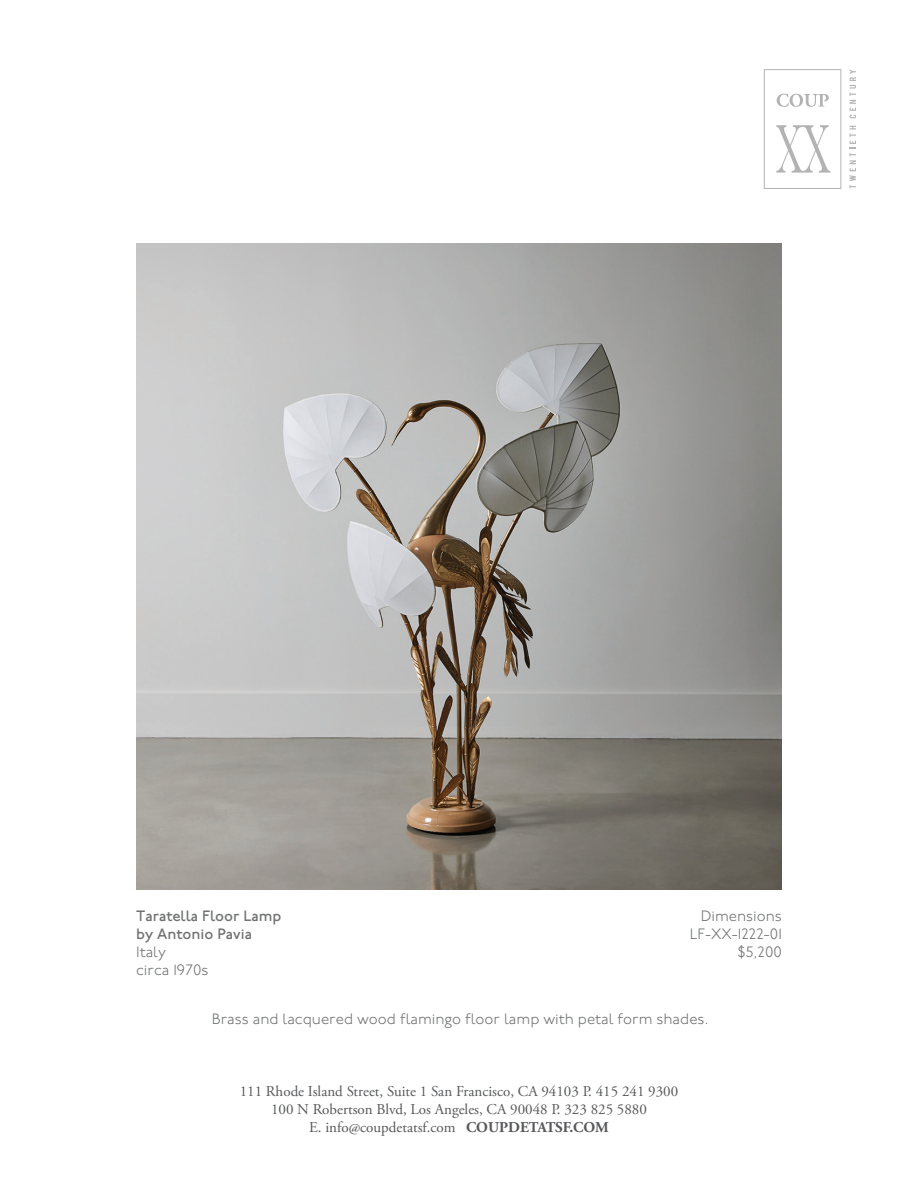
<style>
.page{position:relative;width:918px;height:1188px;background:#fff}
.page>*{position:absolute;margin:0;border:0;box-sizing:border-box;transform-origin:0 0}
.t1{font:15px/18px "Adobe Garamond Pro";color:#57585a;text-align:center}
.t2{font:300 15px/18px "P22 Underground";color:#717273}
.t3{font:500 15px/18px "P22 Underground";color:#717273}
.s1{font-weight:700}
</style>
<div class="page">
<svg style="left:850px;top:126px;width:6px;height:62px"></svg>
<svg style="left:850px;top:70px;width:6px;height:48px"></svg>
<svg style="left:764px;top:69px;width:77px;height:120px"></svg>
<img style="left:136px;top:244px;width:646px;height:646px">
<p class="t2" style="left:690px;top:908px;width:94px;text-align:right">Dimensions<br>LF-XX-1222-01 $5,200</p>
<p class="t3" style="left:136px;top:908px;width:147px">Taratella Floor Lamp by Antonio Pavia</p>
<p class="t2" style="left:136px;top:944px;width:74px">Italy<br>circa 1970s</p>
<p class="t2" style="left:212px;top:1011px;width:498px">Brass and lacquered wood flamingo floor lamp with petal form shades.</p>
<p class="t1" style="left:240px;top:1083px;width:440px">111 Rhode Island Street, Suite 1 San Francisco, CA 94103 P. 415 241 9300<br>100 N Robertson Blvd, Los Angeles, CA 90048 P. 323 825 5880<br>E. info@coupdetatsf.com <span class="s1">COUPDETATSF.COM</span></p>
</div>
